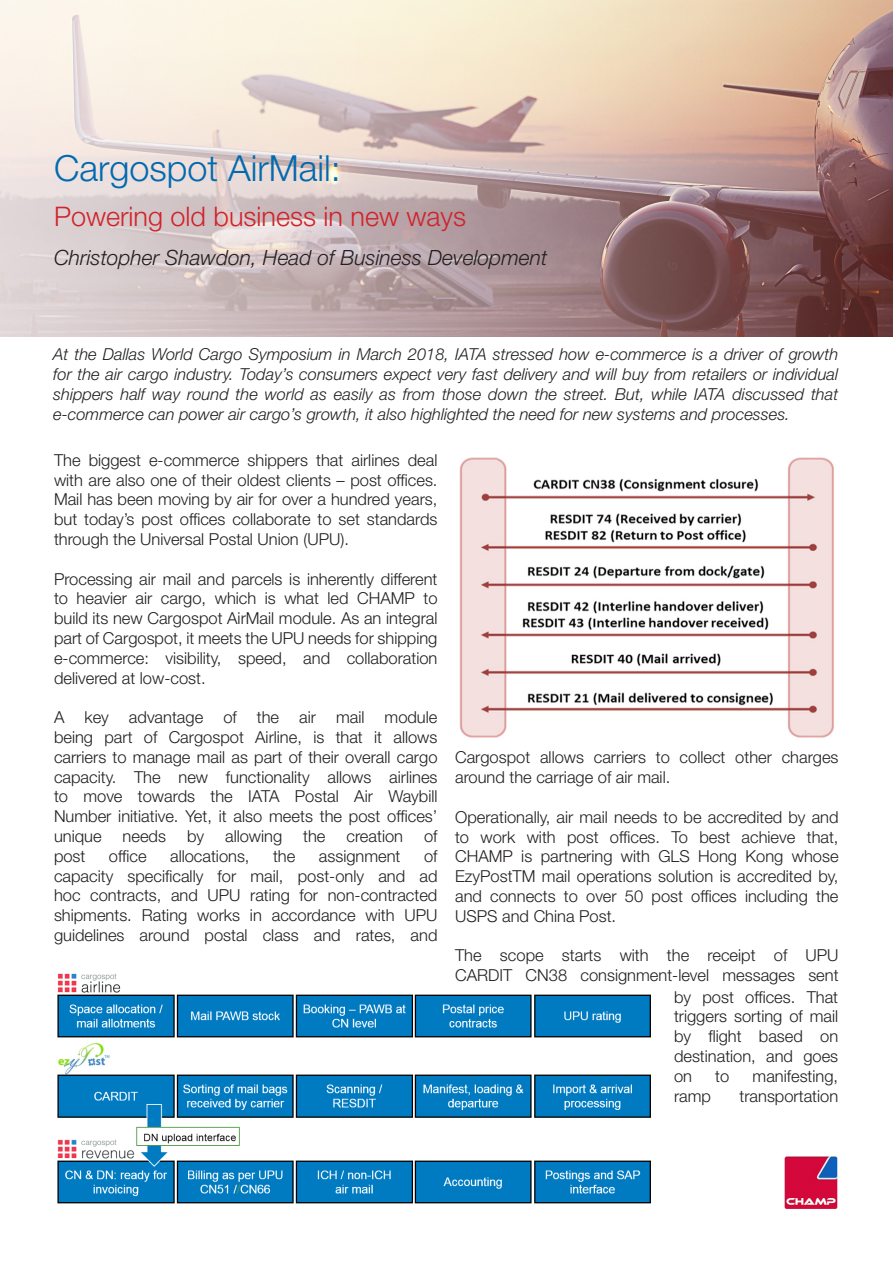
<style>
.page{position:relative;width:893px;height:1263px;background:#fff}
.page>*{position:absolute;margin:0;border:0;box-sizing:border-box;transform-origin:0 0}
.t1{font:300 36px "Helvetica Neue LT Std";color:#016ab0}
.t2{font:300 27px "Helvetica Neue LT Std";color:#d1232a}
.t3{font:italic 300 21px "Helvetica Neue LT Std";color:#231f20}
.t4{font:300 16.5px/19.8px "Helvetica Neue LT Std";color:#231f20;text-align:justify}
.t5{font:italic 300 16.5px/19.8px "Helvetica Neue LT Std";color:#231f20;text-align:justify}
</style>
<div class="page">
<img style="left:57px;top:973px;width:594px;height:231px">
<img style="left:784px;top:1157px;width:54px;height:52px">
<img style="left:0;top:0;width:893px;height:336px">
<img style="left:459px;top:457px;width:375px;height:281px">
<p class="t1" style="left:54px;top:147px;width:288px">Cargospot AirMail:</p>
<p class="t2" style="left:54px;top:200px;width:414px">Powering old business in new ways</p>
<p class="t3" style="left:54px;top:245px;width:495px">Christopher Shawdon, Head of Business Development</p>
<p class="t5" style="left:53px;top:344px;width:786px">At the Dallas World Cargo Symposium in March 2018, IATA stressed how e-commerce is a driver of growth for the air cargo industry. Today’s consumers expect very fast delivery and will buy from retailers or individual shippers half way round the world as easily as from those down the street. But, while IATA discussed that e-commerce can power air cargo’s growth, it also highlighted the need for new systems and processes.</p>
<p class="t4" style="left:54px;top:450px;width:385px">The biggest e-commerce shippers that airlines deal with are also one of their oldest clients – post offices.<br>Mail has been moving by air for over a hundred years, but today’s post offices collaborate to set standards through the Universal Postal Union (UPU).</p>
<p class="t4" style="left:54px;top:568px;width:385px">Processing air mail and parcels is inherently different to heavier air cargo, which is what led CHAMP to build its new Cargospot AirMail module. As an integral part of Cargospot, it meets the UPU needs for shipping e-commerce: visibility, speed, and collaboration delivered at low-cost.</p>
<p class="t4" style="left:54px;top:707px;width:385px">A key advantage of the air mail module being part of Cargospot Airline, is that it allows carriers to manage mail as part of their overall cargo capacity. The new functionality allows airlines to move towards the IATA Postal Air Waybill Number initiative. Yet, it also meets the post offices’ unique</p>
<p class="t4" style="left:455px;top:747px;width:385px">Cargospot allows carriers to collect other charges around the carriage of air mail.</p>
<p class="t4" style="left:455px;top:807px;width:385px">Operationally, air mail needs to be accredited by and to work with post offices. To best achieve that, CHAMP is partnering with GLS Hong Kong whose EzyPostTM mail operations solution is accredited by, and connects to over 50 post offices including the USPS and China Post.</p>
<p class="t4" style="left:455px;top:945px;width:385px">The scope starts with the receipt of UPU<br>CARDIT CN38 consignment-level messages sent</p>
<p class="t4" style="left:123px;top:826px;width:45px">needs</p>
<p class="t4" style="left:187px;top:826px;width:19px">by</p>
<p class="t4" style="left:225px;top:826px;width:59px">allowing</p>
<p class="t4" style="left:303px;top:826px;width:24px">the</p>
<p class="t4" style="left:346px;top:826px;width:58px">creation</p>
<p class="t4" style="left:424px;top:826px;width:15px">of</p>
<p class="t4" style="left:54px;top:846px;width:385px;text-indent:370px">of capacity specifically for mail, post-only and ad hoc contracts, and UPU rating for non-contracted shipments. Rating works in accordance with UPU guidelines around postal class and rates, and</p>
<p class="t4" style="left:54px;top:846px;width:33px">post</p>
<p class="t4" style="left:109px;top:846px;width:39px">office</p>
<p class="t4" style="left:170px;top:846px;width:81px">allocations,</p>
<p class="t4" style="left:273px;top:846px;width:24px">the</p>
<p class="t4" style="left:319px;top:846px;width:83px">assignment</p>
<p class="t4" style="left:674px;top:986px;width:166px">by post offices. That triggers sorting of mail by flight based on destination, and goes on</p>
<p class="t4" style="left:715px;top:1066px;width:16px">to</p>
<p class="t4" style="left:753px;top:1066px;width:87px">manifesting,</p>
<p class="t4" style="left:674px;top:1085px;width:38px">ramp</p>
<p class="t4" style="left:739px;top:1085px;width:100px">transportation</p>
</div>
